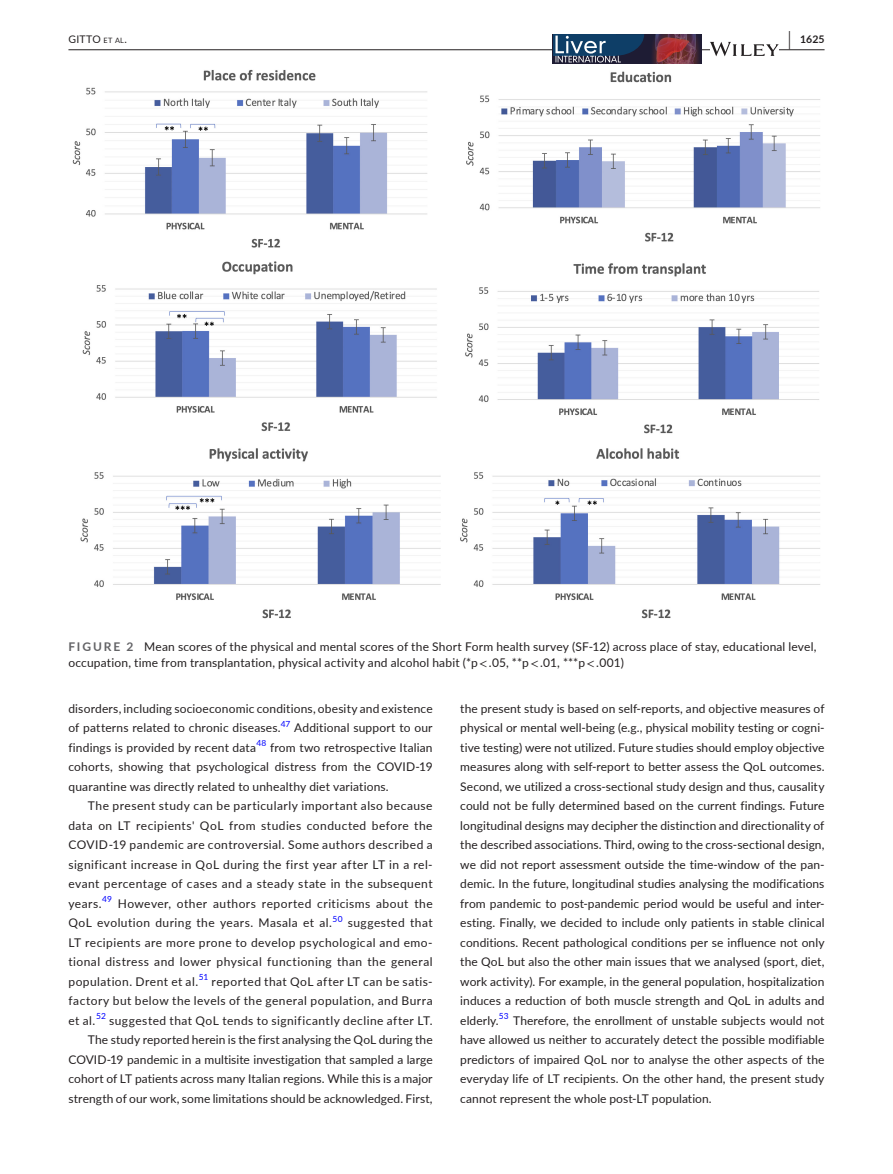
<style>
.page{position:relative;width:893px;height:1174px;background:#fff}
.page>*{position:absolute;margin:0;border:0;box-sizing:border-box;transform-origin:0 0}
.t1{font:12px/19.5px "Lato";letter-spacing:.015em;color:#231f20;text-align:justify}
.t2{font:12px/19.5px "Lato";letter-spacing:.04em;color:#231f20}
.t3{font:10.5px "Lato";letter-spacing:.02em;color:#231f20}
.t4{font:700 10.5px "Lato";color:#231f20}
.t5{font:8.4px "Lato";color:#00f}
.s1{font-size:7.35px}
.s2{font-size:19.5px}
.s3{font-weight:700;color:#636366}
.s4{font-family:"STIX"}
</style>
<div class="page">
<hr style="left:68px;top:49px;width:756px;height:1px;background:#231f20">
<img style="left:553px;top:34px;width:148px;height:30px">
<div style="left:553px;top:34px;width:62px;height:22px;background:#0e3e67"></div>
<svg style="left:555px;top:34px;width:89px;height:28px"></svg>
<svg style="left:710px;top:42px;width:69px;height:14px"></svg>
<img style="left:72px;top:69px;width:748px;height:550px">
<p class="t3" style="left:68px;top:31px;width:60px">GITTO <span class="s1">et al</span>.</p>
<p class="t4" style="left:789px;top:31px;width:37px"><span class="s2">|</span> 1625</p>
<p class="t1" style="left:68px;top:638px;width:749px;line-height:16.5px"><span class="s3">FIGURE 2</span> Mean scores of the physical and mental scores of the Short Form health survey (SF-12) across place of stay, educational level, occupation, time from transplantation, physical activity and alcohol habit (*p <span class="s4">&lt;</span> .05, **p <span class="s4">&lt;</span> .01, ***p <span class="s4">&lt;</span> .001)</p>
<p class="t1" style="left:68px;top:698px;width:366px">disorders, including socioeconomic conditions, obesity and existence of patterns related to chronic diseases.</p>
<p class="t5" style="left:281px;top:718px;width:11px">47</p>
<p class="t1" style="left:294px;top:717px;width:140px">Additional support to our</p>
<p class="t1" style="left:68px;top:737px;width:189px">findings is provided by recent data</p>
<p class="t5" style="left:256px;top:737px;width:12px">48</p>
<p class="t1" style="left:68px;top:737px;width:366px;text-indent:202px">from two retrospective Italian cohorts, showing that psychological distress from the COVID-19 quarantine was directly related to unhealthy diet variations.</p>
<p class="t1" style="left:68px;top:795px;width:366px;text-indent:20px">The present study can be particularly important also because data on LT recipients' QoL from studies conducted before the COVID-19 pandemic are controversial. Some authors described a significant increase in QoL during the first year after LT in a rel&shy;evant percentage of cases and a steady state in the subsequent years.<sup>49</sup></p>
<p class="t2" style="left:68px;top:893px;width:366px;text-indent:49px">However, other authors reported criticisms about the<br>QoL evolution during the years. Masala et al.</p>
<p class="t5" style="left:333px;top:913px;width:12px">50</p>
<p class="t1" style="left:68px;top:912px;width:366px;text-align:right">suggested that<br>LT recipients are more prone to develop psychological and emo&shy;tional distress and lower physical functioning than the general population. Drent et al.<sup>51</sup> reported that QoL after LT can be satis&shy;factory but below the levels of the general population, and Burra et al.<sup>52</sup> suggested that QoL tends to significantly decline after LT.<br>The study reported herein is the first analysing the QoL during the COVID-19 pandemic in a multisite investigation that sampled a large cohort of LT patients across many Italian regions. While this is a major strength of our work, some limitations should be acknowledged. First,</p>
<p class="t1" style="left:460px;top:698px;width:366px">the present study is based on self-reports, and objective measures of physical or mental well-being (e.g., physical mobility testing or cogni&shy;tive testing) were not utilized. Future studies should employ objective measures along with self-report to better assess the QoL outcomes.<br>Second, we utilized a cross-sectional study design and thus, causality could not be fully determined based on the current findings. Future longitudinal designs may decipher the distinction and directionality of the described associations. Third, owing to the cross-sectional design, we did not report assessment outside the time-window of the pan&shy;demic. In the future, longitudinal studies analysing the modifications from pandemic to post-pandemic period would be useful and inter&shy;esting. Finally, we decided to include only patients in stable clinical conditions. Recent pathological conditions per se influence not only the QoL but also the other main issues that we analysed (sport, diet, work activity). For example, in the general population, hospitalization induces a reduction of both muscle strength and QoL in adults and elderly.<sup>53</sup> Therefore, the enrollment of unstable subjects would not have allowed us neither to accurately detect the possible modifiable predictors of impaired QoL nor to analyse the other aspects of the everyday life of LT recipients. On the other hand, the present study cannot represent the whole post-LT population.</p>
</div>
